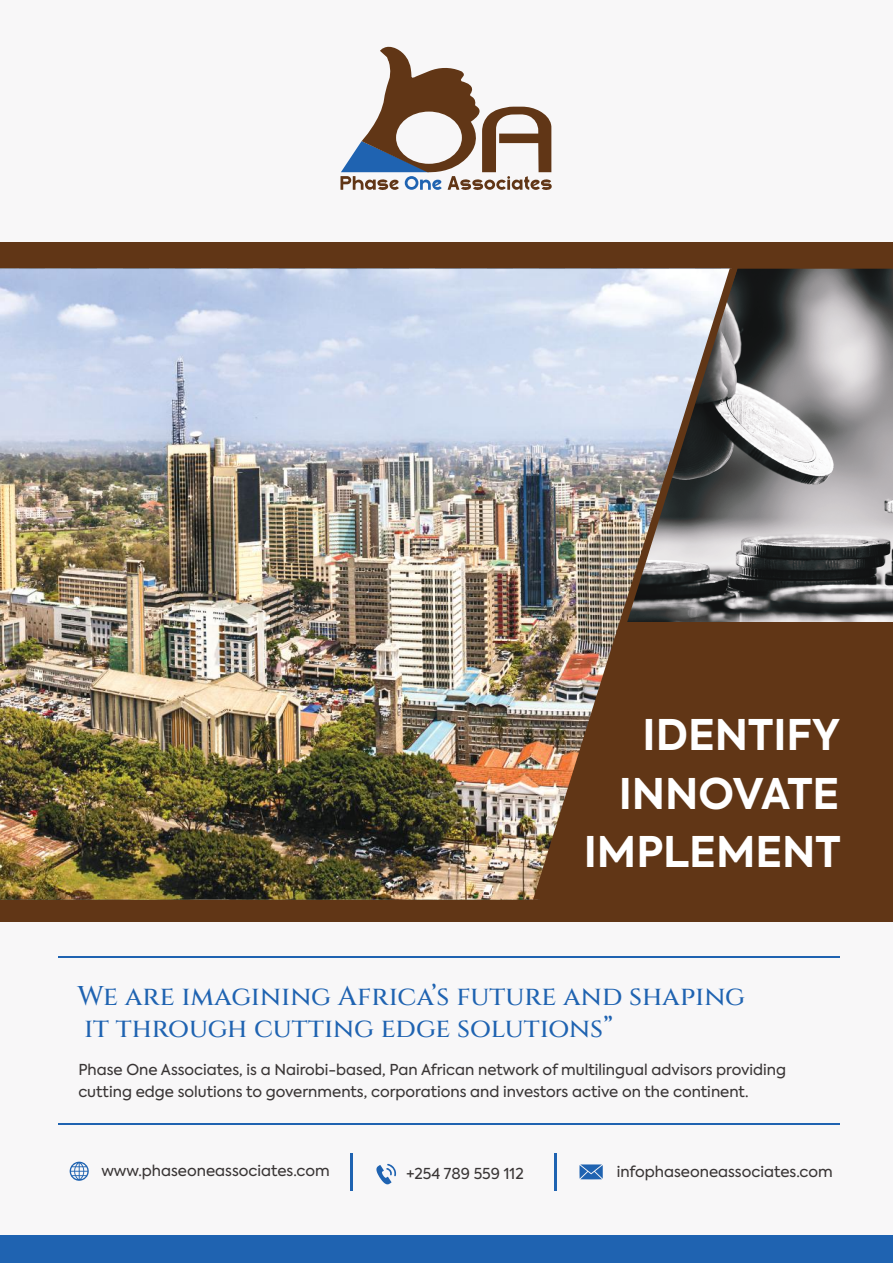
<style>
.page{position:relative;width:893px;height:1263px;background:#fff}
.page>*{position:absolute;margin:0;border:0;box-sizing:border-box;transform-origin:0 0}
.t1{font:700 42px/58.5px "Axiforma";color:#fff;text-align:right}
.t2{font:500 27px/32.4px "Cinzel";color:#1f63b1}
.t3{font:15px/22.5px "Axiforma";color:#393535}
</style>
<div class="page">
<div style="left:0;top:1px;width:893px;height:1262px;background:#f8f7f8"></div>
<div style="left:0;top:1236px;width:893px;height:27px;background:#1f63b1"></div>
<div style="left:0;top:242px;width:893px;height:680px;background:#613616"></div>
<img style="left:737px;top:269px;width:156px;height:353px">
<img style="left:0;top:269px;width:533px;height:630px">
<img style="left:533px;top:268px;width:204px;height:631px">
<div style="left:620px;top:622px;width:273px;height:22px;background:#613616"></div>
<svg style="left:70px;top:1162px;width:19px;height:19px"></svg>
<hr style="left:351px;top:1153px;width:2px;height:38px;background:#1f63b1">
<hr style="left:554px;top:1153px;width:3px;height:38px;background:#1f63b1">
<svg style="left:376px;top:1164px;width:20px;height:20px"></svg>
<svg style="left:579px;top:1164px;width:24px;height:15px"></svg>
<hr style="left:58px;top:957px;width:781px;height:1px;background:#1f63b1">
<hr style="left:58px;top:1124px;width:781px;height:1px;background:#1f63b1">
<svg style="left:340px;top:46px;width:212px;height:144px"></svg>
<h1 class="t1" style="left:584px;top:706px;width:258px">IDENTIFY<br>INNOVATE<br>IMPLEMENT</h1>
<h2 class="t2" style="left:77px;top:980px;width:669px">We are imagining Africa’s future and shaping it through cutting edge solutions”</h2>
<p class="t3" style="left:78px;top:1058px;width:709px">Phase One Associates, is a Nairobi-based, Pan African network of multilingual advisors providing cutting edge solutions to governments, corporations and investors active on the continent.</p>
<p class="t3" style="left:101px;top:1160px;width:230px">www.phaseoneassociates.com</p>
<p class="t3" style="left:406px;top:1163px;width:119px">+254 789 559 112</p>
<p class="t3" style="left:617px;top:1161px;width:218px">infophaseoneassociates.com</p>
</div>
